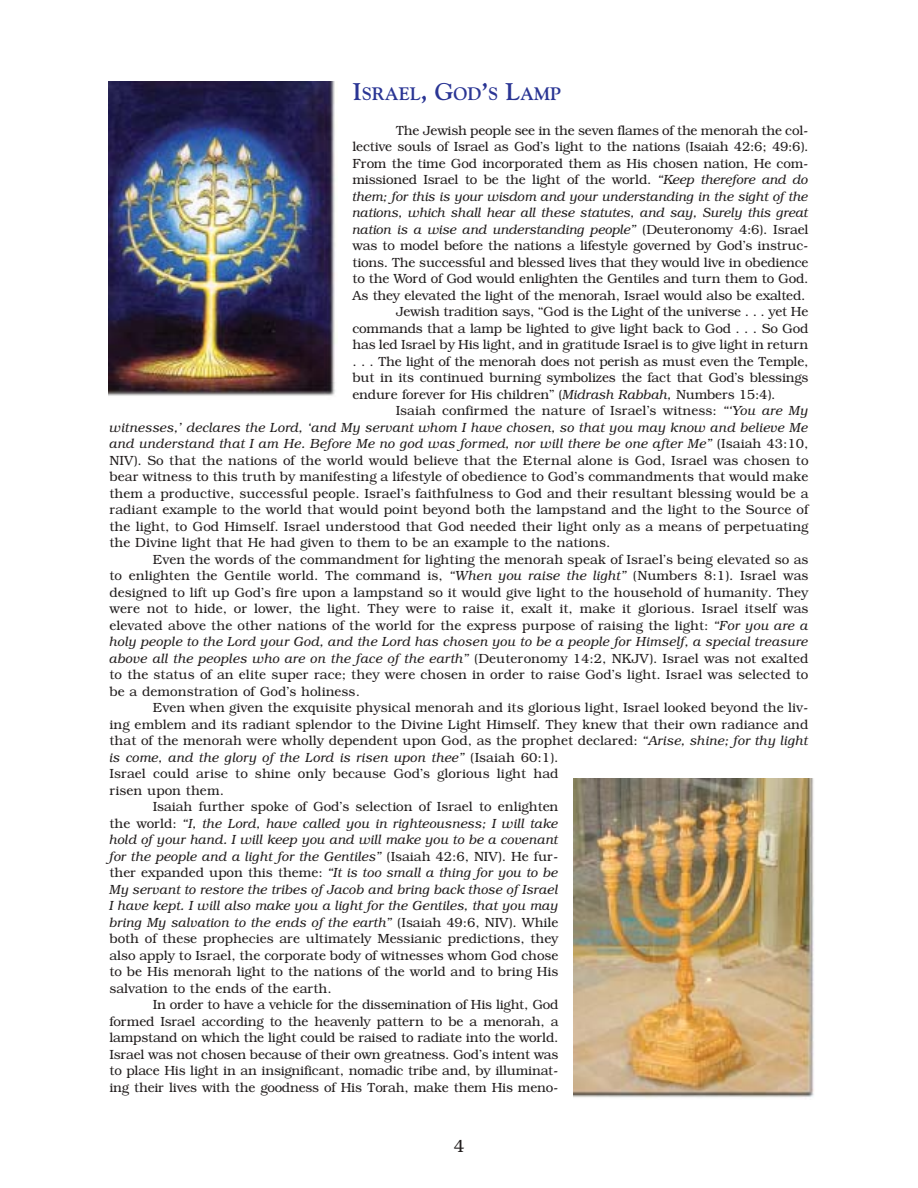
<style>
.page{position:relative;width:918px;height:1188px;background:#fff}
.page>*{position:absolute;margin:0;border:0;box-sizing:border-box;transform-origin:0 0}
.t1{font:700 18px "Goudy";color:#2a3594}
.t2{font:300 18px "Bookman";color:#231f1f}
.t3{font:300 13.5px "Bookman";color:#231f1f}
.t4{font:300 13.5px "Bookman";letter-spacing:-.02em;color:#231f1f}
.t5{font:italic 300 13.5px "Bookman";letter-spacing:-.005em;color:#231f1f}
.s1{font-size:24px}
.s2{font-style:italic}
.s3{font-style:normal}
</style>
<div class="page">
<img style="left:574px;top:778px;width:240px;height:320px">
<img style="left:108px;top:81px;width:227px;height:315px">
<h1 class="t1" style="left:352px;top:87px;width:210px"><span class="s1">I</span>SRAEL<span class="s1">, G</span>OD<span class="s1">’</span>S <span class="s1">L</span>AMP</h1>
<p class="t4" style="left:396px;top:125px;width:414px">The Jewish people see in the seven flames of the menorah the col-</p>
<p class="t4" style="left:352px;top:141px;width:458px">lective souls of Israel as God’s light to the nations (Isaiah 42:6; 49:6).</p>
<p class="t4" style="left:352px;top:158px;width:458px">From the time God incorporated them as His chosen nation, He com-</p>
<p class="t4" style="left:352px;top:174px;width:458px">missioned Israel to be the light of the world. <span class="s2">“Keep therefore and do</span></p>
<p class="t5" style="left:352px;top:191px;width:458px">them; for this is your wisdom and your understanding in the sight of the</p>
<p class="t5" style="left:352px;top:207px;width:458px">nations, which shall hear all these statutes, and say, Surely this great</p>
<p class="t5" style="left:352px;top:224px;width:458px">nation is a wise and understanding people” <span class="s3">(Deuteronomy 4:6). Israel</span></p>
<p class="t4" style="left:352px;top:240px;width:458px">was to model before the nations a lifestyle governed by God’s instruc-</p>
<p class="t4" style="left:352px;top:257px;width:458px">tions. The successful and blessed lives that they would live in obedience</p>
<p class="t4" style="left:352px;top:273px;width:458px">to the Word of God would enlighten the Gentiles and turn them to God.</p>
<p class="t4" style="left:352px;top:290px;width:455px">As they elevated the light of the menorah, Israel would also be exalted.</p>
<p class="t4" style="left:396px;top:306px;width:414px">Jewish tradition says, “God is the Light of the universe . . . yet He</p>
<p class="t4" style="left:352px;top:323px;width:458px">commands that a lamp be lighted to give light back to God . . . So God</p>
<p class="t4" style="left:352px;top:339px;width:458px">has led Israel by His light, and in gratitude Israel is to give light in return</p>
<p class="t4" style="left:352px;top:356px;width:458px">. . . The light of the menorah does not perish as must even the Temple,</p>
<p class="t4" style="left:352px;top:372px;width:458px">but in its continued burning symbolizes the fact that God’s blessings</p>
<p class="t4" style="left:352px;top:389px;width:425px">endure forever for His children” (<span class="s2">Midrash Rabbah,</span> Numbers 15:4).</p>
<p class="t3" style="left:396px;top:405px;width:414px">Isaiah confirmed the nature of Israel’s witness: <span class="s2">“‘You are My</span></p>
<p class="t5" style="left:109px;top:422px;width:701px">witnesses,’ declares the Lord, ‘and My servant whom I have chosen, so that you may know and believe Me</p>
<p class="t5" style="left:109px;top:438px;width:701px">and understand that I am He. Before Me no god was formed, nor will there be one after Me” <span class="s3">(Isaiah 43:10,</span></p>
<p class="t3" style="left:109px;top:455px;width:701px">NIV). So that the nations of the world would believe that the Eternal alone is God, Israel was chosen to</p>
<p class="t3" style="left:109px;top:471px;width:701px">bear witness to this truth by manifesting a lifestyle of obedience to God’s commandments that would make</p>
<p class="t3" style="left:109px;top:488px;width:701px">them a productive, successful people. Israel’s faithfulness to God and their resultant blessing would be a</p>
<p class="t3" style="left:109px;top:504px;width:701px">radiant example to the world that would point beyond both the lampstand and the light to the Source of</p>
<p class="t3" style="left:109px;top:521px;width:701px">the light, to God Himself. Israel understood that God needed their light only as a means of perpetuating</p>
<p class="t3" style="left:109px;top:537px;width:503px">the Divine light that He had given to them to be an example to the nations.</p>
<p class="t3" style="left:153px;top:554px;width:657px">Even the words of the commandment for lighting the menorah speak of Israel’s being elevated so as</p>
<p class="t3" style="left:109px;top:570px;width:701px">to enlighten the Gentile world. The command is, <span class="s2">“When you raise the light”</span> (Numbers 8:1). Israel was</p>
<p class="t3" style="left:109px;top:587px;width:701px">designed to lift up God’s fire upon a lampstand so it would give light to the household of humanity. They</p>
<p class="t3" style="left:109px;top:603px;width:701px">were not to hide, or lower, the light. They were to raise it, exalt it, make it glorious. Israel itself was</p>
<p class="t3" style="left:109px;top:620px;width:701px">elevated above the other nations of the world for the express purpose of raising the light: <span class="s2">“For you are a</span></p>
<p class="t5" style="left:109px;top:636px;width:701px">holy people to the Lord your God, and the Lord has chosen you to be a people for Himself, a special treasure</p>
<p class="t5" style="left:109px;top:653px;width:701px">above all the peoples who are on the face of the earth” <span class="s3">(Deuteronomy 14:2, NKJV). Israel was not exalted</span></p>
<p class="t3" style="left:109px;top:669px;width:701px">to the status of an elite super race; they were chosen in order to raise God’s light. Israel was selected to</p>
<p class="t3" style="left:109px;top:686px;width:252px">be a demonstration of God’s holiness.</p>
<p class="t3" style="left:153px;top:702px;width:657px">Even when given the exquisite physical menorah and its glorious light, Israel looked beyond the liv-</p>
<p class="t3" style="left:109px;top:719px;width:701px">ing emblem and its radiant splendor to the Divine Light Himself. They knew that their own radiance and</p>
<p class="t3" style="left:109px;top:735px;width:701px">that of the menorah were wholly dependent upon God, as the prophet declared: <span class="s2">“Arise, shine; for thy light</span></p>
<p class="t5" style="left:109px;top:752px;width:451px">is come, and the glory of the Lord is risen upon thee” <span class="s3">(Isaiah 60:1).</span></p>
<p class="t3" style="left:109px;top:768px;width:451px">Israel could arise to shine only because God’s glorious light had</p>
<p class="t3" style="left:109px;top:785px;width:116px">risen upon them.</p>
<p class="t3" style="left:153px;top:801px;width:407px">Isaiah further spoke of God’s selection of Israel to enlighten</p>
<p class="t5" style="left:109px;top:818px;width:451px"><span class="s3">the world:</span> “I, the Lord, have called you in righteousness; I will take</p>
<p class="t5" style="left:109px;top:834px;width:451px">hold of your hand. I will keep you and will make you to be a covenant</p>
<p class="t5" style="left:109px;top:851px;width:451px">for the people and a light for the Gentiles” <span class="s3">(Isaiah 42:6, NIV). He fur-</span></p>
<p class="t5" style="left:109px;top:867px;width:451px"><span class="s3">ther expanded upon this theme:</span> “It is too small a thing for you to be</p>
<p class="t5" style="left:109px;top:884px;width:451px">My servant to restore the tribes of Jacob and bring back those of Israel</p>
<p class="t5" style="left:109px;top:900px;width:451px">I have kept. I will also make you a light for the Gentiles, that you may</p>
<p class="t5" style="left:109px;top:917px;width:451px">bring My salvation to the ends of the earth” <span class="s3">(Isaiah 49:6, NIV). While</span></p>
<p class="t3" style="left:109px;top:933px;width:451px">both of these prophecies are ultimately Messianic predictions, they</p>
<p class="t3" style="left:109px;top:950px;width:451px">also apply to Israel, the corporate body of witnesses whom God chose</p>
<p class="t3" style="left:109px;top:966px;width:451px">to be His menorah light to the nations of the world and to bring His</p>
<p class="t3" style="left:109px;top:983px;width:224px">salvation to the ends of the earth.</p>
<p class="t4" style="left:153px;top:999px;width:407px">In order to have a vehicle for the dissemination of His light, God</p>
<p class="t4" style="left:109px;top:1016px;width:451px">formed Israel according to the heavenly pattern to be a menorah, a</p>
<p class="t4" style="left:109px;top:1032px;width:451px">lampstand on which the light could be raised to radiate into the world.</p>
<p class="t4" style="left:109px;top:1049px;width:451px">Israel was not chosen because of their own greatness. God’s intent was</p>
<p class="t4" style="left:109px;top:1065px;width:451px">to place His light in an insignificant, nomadic tribe and, by illuminat-</p>
<p class="t4" style="left:109px;top:1082px;width:451px">ing their lives with the goodness of His Torah, make them His meno-</p>
<h1 class="t2" style="left:453px;top:1138px;width:13px">4</h1>
</div>
